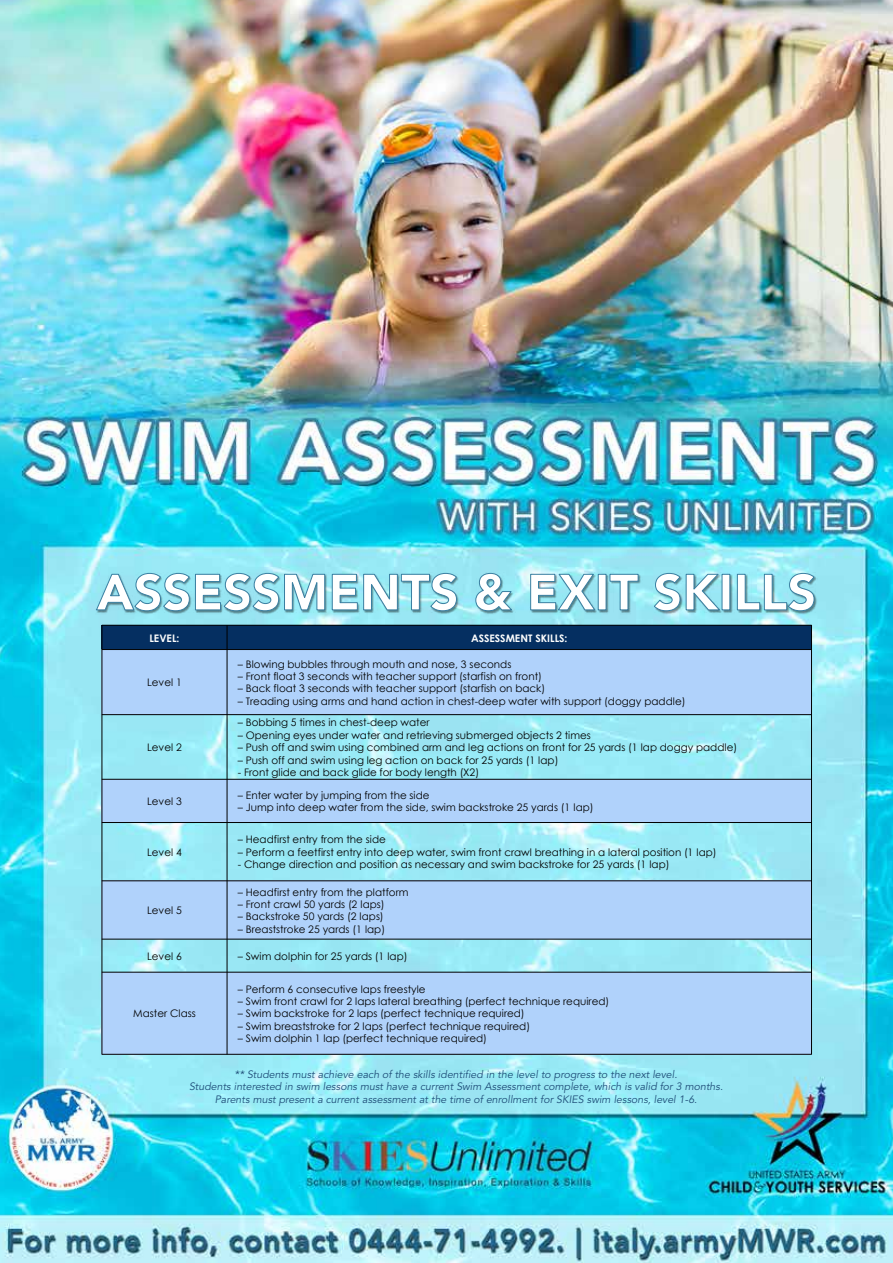
<style>
.page{position:relative;width:893px;height:1263px;background:#fff}
.page>*{position:absolute;margin:0;border:0;box-sizing:border-box;transform-origin:0 0}
.t1{font:italic 10.65px/12.8px "Avenir LT Std";color:#1f4e79;text-align:center}
.t2{font:10.35px "Century Gothic";color:#000}
.t3{font:700 10.35px "Century Gothic";color:#fff}
</style>
<div class="page">
<img style="left:0;top:0;width:893px;height:1263px">
<img style="left:96px;top:572px;width:722px;height:42px">
<svg style="left:96px;top:573px;width:719px;height:38px"></svg>
<div style="left:102px;top:625px;width:125px;height:24px;background:#052f61"></div>
<div style="left:227px;top:625px;width:584px;height:24px;background:#052f61"></div>
<div style="left:102px;top:649px;width:125px;height:66px;background:#b0d2fb"></div>
<div style="left:227px;top:649px;width:584px;height:66px;background:#b0d2fb"></div>
<div style="left:102px;top:779px;width:125px;height:43px;background:#b0d2fb"></div>
<div style="left:227px;top:779px;width:584px;height:43px;background:#b0d2fb"></div>
<div style="left:102px;top:881px;width:125px;height:58px;background:#b0d2fb"></div>
<div style="left:227px;top:881px;width:584px;height:58px;background:#b0d2fb"></div>
<div style="left:102px;top:972px;width:125px;height:82px;background:#b0d2fb"></div>
<div style="left:227px;top:972px;width:584px;height:82px;background:#b0d2fb"></div>
<hr style="left:227px;top:625px;width:1px;height:429px;background:#000">
<hr style="left:102px;top:649px;width:710px;height:1px;background:#000">
<hr style="left:102px;top:714px;width:710px;height:1px;background:#000">
<hr style="left:102px;top:779px;width:710px;height:1px;background:#000">
<hr style="left:102px;top:822px;width:710px;height:1px;background:#000">
<hr style="left:102px;top:880px;width:710px;height:1px;background:#000">
<hr style="left:102px;top:939px;width:710px;height:1px;background:#000">
<hr style="left:102px;top:972px;width:710px;height:1px;background:#000">
<hr style="left:102px;top:625px;width:1px;height:429px;background:#000">
<hr style="left:811px;top:625px;width:1px;height:429px;background:#000">
<hr style="left:102px;top:625px;width:710px;height:1px;background:#000">
<hr style="left:102px;top:1054px;width:710px;height:1px;background:#000">
<p class="t3" style="left:149px;top:630px;width:32px">LEVEL:</p>
<p class="t3" style="left:471px;top:630px;width:98px">ASSESSMENT SKILLS:</p>
<p class="t2" style="left:147px;top:675px;width:36px">Level 1</p>
<p class="t2" style="left:238px;top:657px;width:275px">– Blowing bubbles through mouth and nose, 3 seconds</p>
<p class="t2" style="left:238px;top:669px;width:306px">– Front float 3 seconds with teacher support (starfish on front)</p>
<p class="t2" style="left:238px;top:681px;width:309px">– Back float 3 seconds with teacher support (starfish on back)</p>
<p class="t2" style="left:238px;top:694px;width:449px">– Treading using arms and hand action in chest-deep water with support (doggy paddle)</p>
<p class="t2" style="left:147px;top:740px;width:36px">Level 2</p>
<p class="t2" style="left:147px;top:794px;width:36px">Level 3</p>
<p class="t2" style="left:147px;top:845px;width:36px">Level 4</p>
<p class="t2" style="left:147px;top:903px;width:36px">Level 5</p>
<p class="t2" style="left:238px;top:715px;width:193px">– Bobbing 5 times in chest-deep water</p>
<p class="t2" style="left:238px;top:728px;width:355px">– Opening eyes under water and retrieving submerged objects 2 times</p>
<p class="t2" style="left:238px;top:740px;width:501px">– Push off and swim using combined arm and leg actions on front for 25 yards (1 lap doggy paddle)</p>
<p class="t2" style="left:238px;top:752px;width:322px">– Push off and swim using leg action on back for 25 yards (1 lap)</p>
<p class="t2" style="left:238px;top:765px;width:243px">- Front glide and back glide for body length (X2)</p>
<p class="t2" style="left:238px;top:788px;width:193px">– Enter water by jumping from the side</p>
<p class="t2" style="left:238px;top:800px;width:357px">– Jump into deep water from the side, swim backstroke 25 yards (1 lap)</p>
<p class="t2" style="left:238px;top:832px;width:150px">– Headfirst entry from the side</p>
<p class="t2" style="left:238px;top:845px;width:481px">– Perform a feetfirst entry into deep water, swim front crawl breathing in a lateral position (1 lap)</p>
<p class="t2" style="left:238px;top:857px;width:433px">- Change direction and position as necessary and swim backstroke for 25 yards (1 lap)</p>
<p class="t2" style="left:238px;top:884px;width:172px">– Headfirst entry from the platform</p>
<p class="t2" style="left:238px;top:897px;width:149px">– Front crawl 50 yards (2 laps)</p>
<p class="t2" style="left:238px;top:909px;width:148px">– Backstroke 50 yards (2 laps)</p>
<p class="t2" style="left:238px;top:922px;width:149px">– Breaststroke 25 yards (1 lap)</p>
<p class="t2" style="left:147px;top:949px;width:36px">Level 6</p>
<p class="t2" style="left:238px;top:949px;width:171px">– Swim dolphin for 25 yards (1 lap)</p>
<p class="t2" style="left:133px;top:1006px;width:64px">Master Class</p>
<p class="t2" style="left:238px;top:981px;width:189px">– Perform 6 consecutive laps freestyle</p>
<p class="t2" style="left:238px;top:994px;width:373px">– Swim front crawl for 2 laps lateral breathing (perfect technique required)</p>
<p class="t2" style="left:238px;top:1006px;width:289px">– Swim backstroke for 2 laps (perfect technique required)</p>
<p class="t2" style="left:238px;top:1019px;width:294px">– Swim breaststroke for 2 laps (perfect technique required)</p>
<p class="t2" style="left:238px;top:1031px;width:251px">– Swim dolphin 1 lap (perfect technique required)</p>
<p class="t1" style="left:189px;top:1068px;width:535px">** Students must achieve each of the skills identified in the level to progress to the next level.<br>Students interested in swim lessons must have a current Swim Assessment complete, which is valid for 3 months.<br>Parents must present a current assessment at the time of enrollment for SKIES swim lessons, level 1-6.</p>
</div>
